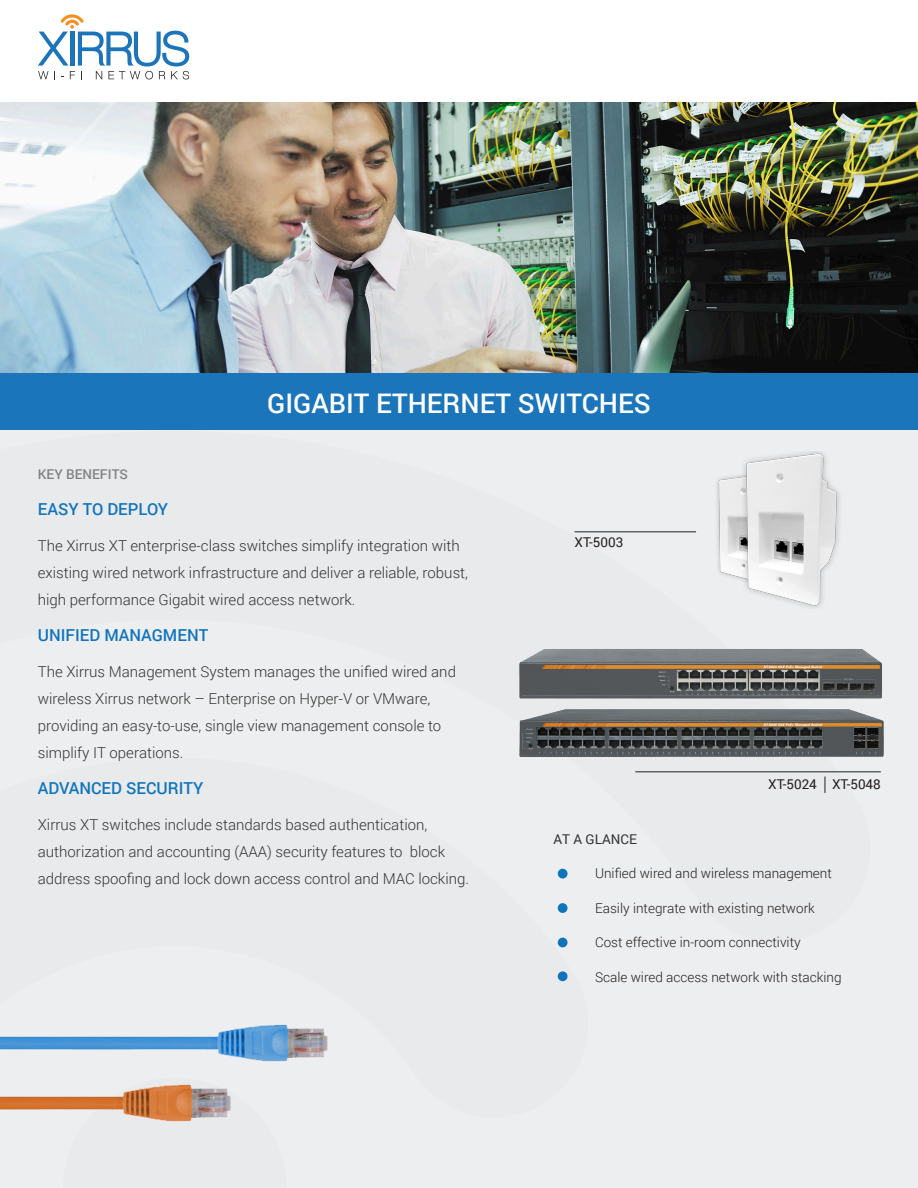
<style>
.page{position:relative;width:918px;height:1188px;background:#fff}
.page>*{position:absolute;margin:0;border:0;box-sizing:border-box;transform-origin:0 0}
.t1{font:500 27px "Roboto";color:#fff}
.t2{font:500 16.5px "Roboto";color:#1074bc}
.t3{font:300 15px/27px "Roboto";color:#323332}
.t4{font:300 13.5px "Roboto";color:#231f20}
.t5{font:13.5px "Roboto";color:#231f20}
.t6{font:500 13.5px "Roboto";color:#818285}
.t7{font:13.5px "Roboto";color:#323332}
</style>
<div class="page">
<div style="left:0;top:372px;width:918px;height:59px;background:#1b75bb"></div>
<svg style="left:38px;top:14px;width:151px;height:65px"></svg>
<div style="left:0;top:430px;width:918px;height:758px;background:#edeeef"></div>
<img style="left:0;top:102px;width:918px;height:270px">
<img style="left:519px;top:649px;width:363px;height:50px">
<img style="left:519px;top:709px;width:365px;height:48px">
<img style="left:717px;top:474px;width:26px;height:106px">
<img style="left:743px;top:452px;width:97px;height:156px">
<hr style="left:575px;top:532px;width:121px;height:1px;background:#231f20">
<hr style="left:635px;top:772px;width:246px;height:1px;background:#231f20">
<svg style="left:825px;top:776px;width:1px;height:17px"></svg>
<img style="left:0;top:1024px;width:328px;height:38px">
<img style="left:0;top:1084px;width:231px;height:38px">
<div style="left:558px;top:869px;width:10px;height:10px;background:#1074bc;border-radius:50%"></div>
<div style="left:558px;top:903px;width:10px;height:10px;background:#1074bc;border-radius:50%"></div>
<div style="left:558px;top:938px;width:10px;height:9px;background:#1074bc;border-radius:50%"></div>
<div style="left:558px;top:971px;width:10px;height:10px;background:#1074bc;border-radius:50%"></div>
<p class="t1" style="left:267px;top:384px;width:385px">GIGABIT ETHERNET SWITCHES</p>
<p class="t6" style="left:38px;top:464px;width:92px">KEY BENEFITS</p>
<p class="t2" style="left:38px;top:497px;width:132px">EASY TO DEPLOY</p>
<p class="t3" style="left:38px;top:531px;width:432px">The Xirrus XT enterprise-class switches simplify integration with existing wired network infrastructure and deliver a reliable, robust, high performance Gigabit wired access network.</p>
<p class="t2" style="left:38px;top:623px;width:172px">UNIFIED MANAGMENT</p>
<p class="t3" style="left:38px;top:657px;width:420px">The Xirrus Management System manages the unified wired and wireless Xirrus network – Enterprise on Hyper-V or VMware,</p>
<p class="t3" style="left:38px;top:711px;width:405px">providing an easy-to-use, single view management console to simplify IT operations.</p>
<p class="t2" style="left:38px;top:776px;width:167px">ADVANCED SECURITY</p>
<p class="t3" style="left:38px;top:810px;width:391px">Xirrus XT switches include standards based authentication,</p>
<p class="t3" style="left:38px;top:837px;width:433px">authorization and accounting (AAA) security features to block address spoofing and lock down access control and MAC locking.</p>
<p class="t5" style="left:575px;top:533px;width:50px">XT-5003</p>
<p class="t5" style="left:768px;top:775px;width:50px">XT-5024</p>
<p class="t5" style="left:832px;top:775px;width:50px">XT-5048</p>
<p class="t7" style="left:554px;top:830px;width:85px">AT A GLANCE</p>
<p class="t4" style="left:595px;top:864px;width:238px">Unified wired and wireless management</p>
<p class="t4" style="left:595px;top:899px;width:221px">Easily integrate with existing network</p>
<p class="t4" style="left:595px;top:933px;width:207px">Cost effective in-room connectivity</p>
<p class="t4" style="left:595px;top:968px;width:248px">Scale wired access network with stacking</p>
</div>
